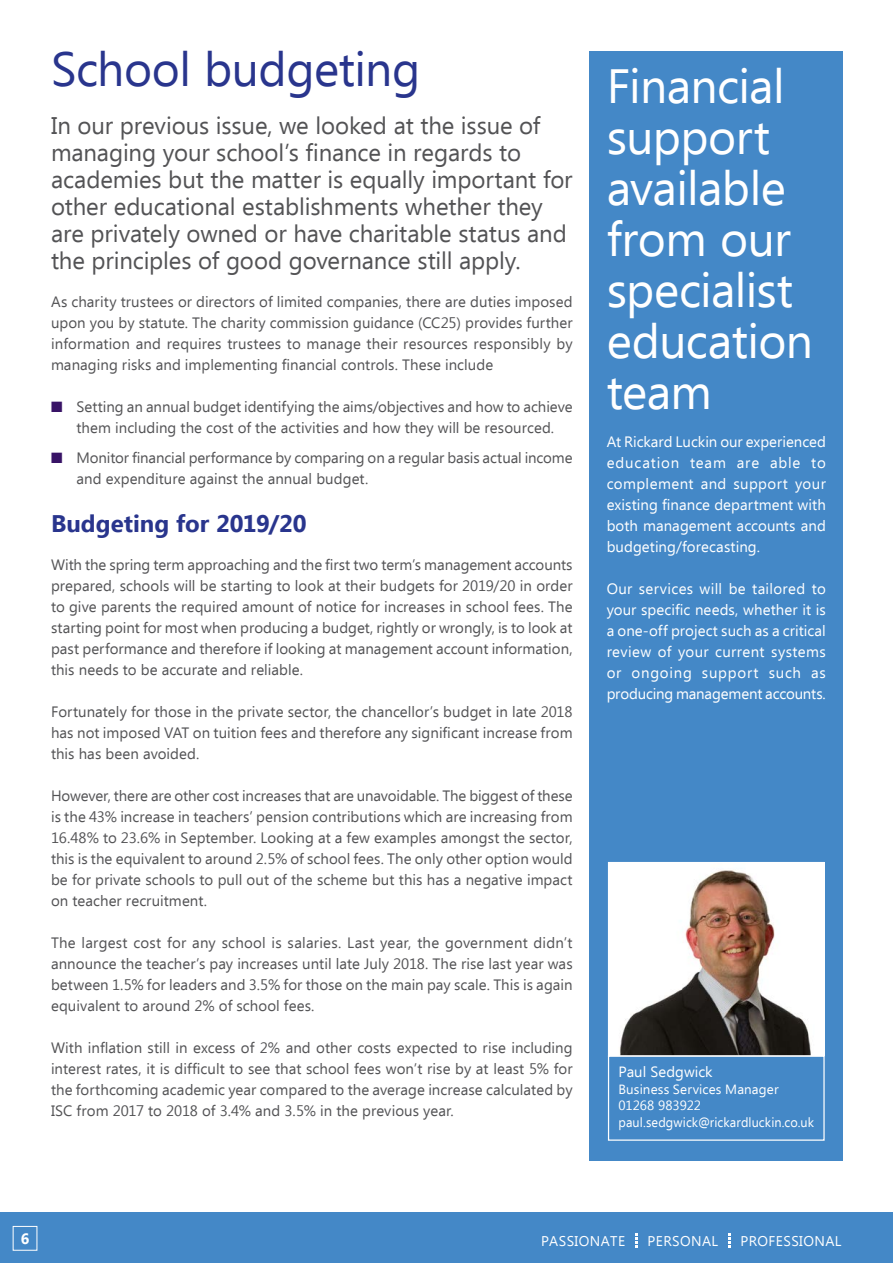
<style>
.page{position:relative;width:893px;height:1263px;background:#fff}
.page>*{position:absolute;margin:0;border:0;box-sizing:border-box;transform-origin:0 0}
.t1{font:48px/51px "Ebrima";letter-spacing:-.015em;color:#fff}
.Headings{font:48px "Ebrima";letter-spacing:-.01em;color:#29358d}
.intro{font:24px/27px "Ebrima";letter-spacing:-.005em;color:#535355}
.body{font:700 24px "Ebrima";color:#29358d}
.body-2{font:15px/21px "Ebrima";color:#535355;text-align:justify}
.body-3{font:15px/21px "Ebrima";letter-spacing:.005em;color:#fff;text-align:justify}
.t2{font:700 15px "Ebrima";color:#fff}
.contact_deets{font:14.85px "Ebrima";letter-spacing:.005em;color:#fff}
.t3{font:14.1px "Ebrima";letter-spacing:.03em;color:#fff}
.contact_deets-2{font:13.35px "Ebrima";letter-spacing:.01em;color:#fff}
.contact_deets-3{font:13.35px "Ebrima";letter-spacing:.01em;color:#fff;scale:.95 1}
.s1{color:#381366}
</style>
<div class="page">
<div style="left:590px;top:51px;width:253px;height:1110px;background:#4488c7"></div>
<img style="left:610px;top:864px;width:213px;height:190px">
<div style="left:608px;top:862px;width:217px;height:194px;border:1px solid #fff"></div>
<div style="left:608px;top:1055px;width:217px;height:86px;border:1px solid #fff"></div>
<div style="left:0;top:1212px;width:893px;height:51px;background:#4488c7"></div>
<svg style="left:635px;top:1233px;width:3px;height:14px"></svg>
<svg style="left:728px;top:1233px;width:3px;height:14px"></svg>
<p class="Headings" style="left:51px;top:35px;width:371px">School budgeting</p>
<p class="intro" style="left:51px;top:114px;width:523px">In our previous issue, we looked at the issue of managing your school’s finance in regards to academies but the matter is equally important for other educational establishments whether they are privately owned or have charitable status and the principles of good governance still apply.</p>
<p class="body-2" style="left:51px;top:292px;width:523px">As charity trustees or directors of limited companies, there are duties imposed upon you by statute. The charity commission guidance (CC25) provides further information and requires trustees to manage their resources responsibly by managing risks and implementing financial controls. These include</p>
<p class="body-2" style="left:51px;top:397px;width:523px;text-align:center"><span class="s1">■</span> Setting an annual budget identifying the aims/objectives and how to achieve them including the cost of the activities and how they will be resourced.</p>
<p class="body-2" style="left:77px;top:448px;width:498px;text-indent:-26px"><span class="s1">■</span> Monitor financial performance by comparing on a regular basis actual income and expenditure against the annual budget.</p>
<p class="body" style="left:51px;top:505px;width:257px">Budgeting for 2019/20</p>
<p class="body-2" style="left:51px;top:555px;width:523px">With the spring term approaching and the first two term’s management accounts prepared, schools will be starting to look at their budgets for 2019/20 in order to give parents the required amount of notice for increases in school fees. The starting point for most when producing a budget, rightly or wrongly, is to look at past performance and therefore if looking at management account information, this needs to be accurate and reliable.</p>
<p class="body-2" style="left:51px;top:702px;width:523px">Fortunately for those in the private sector, the chancellor’s budget in late 2018 has not imposed VAT on tuition fees and therefore any significant increase from this has been avoided.</p>
<p class="body-2" style="left:51px;top:786px;width:523px">However, there are other cost increases that are unavoidable. The biggest of these is the 43% increase in teachers’ pension contributions which are increasing from 16.48% to 23.6% in September. Looking at a few examples amongst the sector, this is the equivalent to around 2.5% of school fees. The only other option would be for private schools to pull out of the scheme but this has a negative impact on teacher recruitment.</p>
<p class="body-2" style="left:51px;top:933px;width:523px">The largest cost for any school is salaries. Last year, the government didn’t announce the teacher’s pay increases until late July 2018. The rise last year was between 1.5% for leaders and 3.5% for those on the main pay scale. This is again equivalent to around 2% of school fees.</p>
<p class="body-2" style="left:51px;top:1038px;width:523px">With inflation still in excess of 2% and other costs expected to rise including interest rates, it is difficult to see that school fees won’t rise by at least 5% for the forthcoming academic year compared to the average increase calculated by ISC from 2017 to 2018 of 3.4% and 3.5% in the previous year.</p>
<p class="t1" style="left:607px;top:64px;width:208px">Financial support available from our specialist education team</p>
<p class="body-3" style="left:607px;top:432px;width:221px">At Rickard Luckin our experienced education team are able to complement and support your existing finance department with both management accounts and budgeting/forecasting.</p>
<p class="body-3" style="left:607px;top:579px;width:221px">Our services will be tailored to your specific needs, whether it is a one-off project such as a critical review of your current systems or ongoing support such as producing management accounts.</p>
<p class="contact_deets" style="left:618px;top:1061px;width:96px">Paul Sedgwick</p>
<p class="contact_deets-2" style="left:618px;top:1079px;width:162px">Business Services Manager</p>
<p class="contact_deets-2" style="left:618px;top:1096px;width:84px">01268 983922</p>
<p class="contact_deets-3" style="left:618px;top:1113px;width:207px">paul.sedgwick@rickardluckin.co.uk</p>
<p class="t2" style="left:21px;top:1228px;width:10px">6</p>
<p class="t3" style="left:541px;top:1231px;width:86px">PASSIONATE</p>
<p class="t3" style="left:647px;top:1231px;width:72px">PERSONAL</p>
<p class="t3" style="left:740px;top:1231px;width:103px">PROFESSIONAL</p>
</div>
